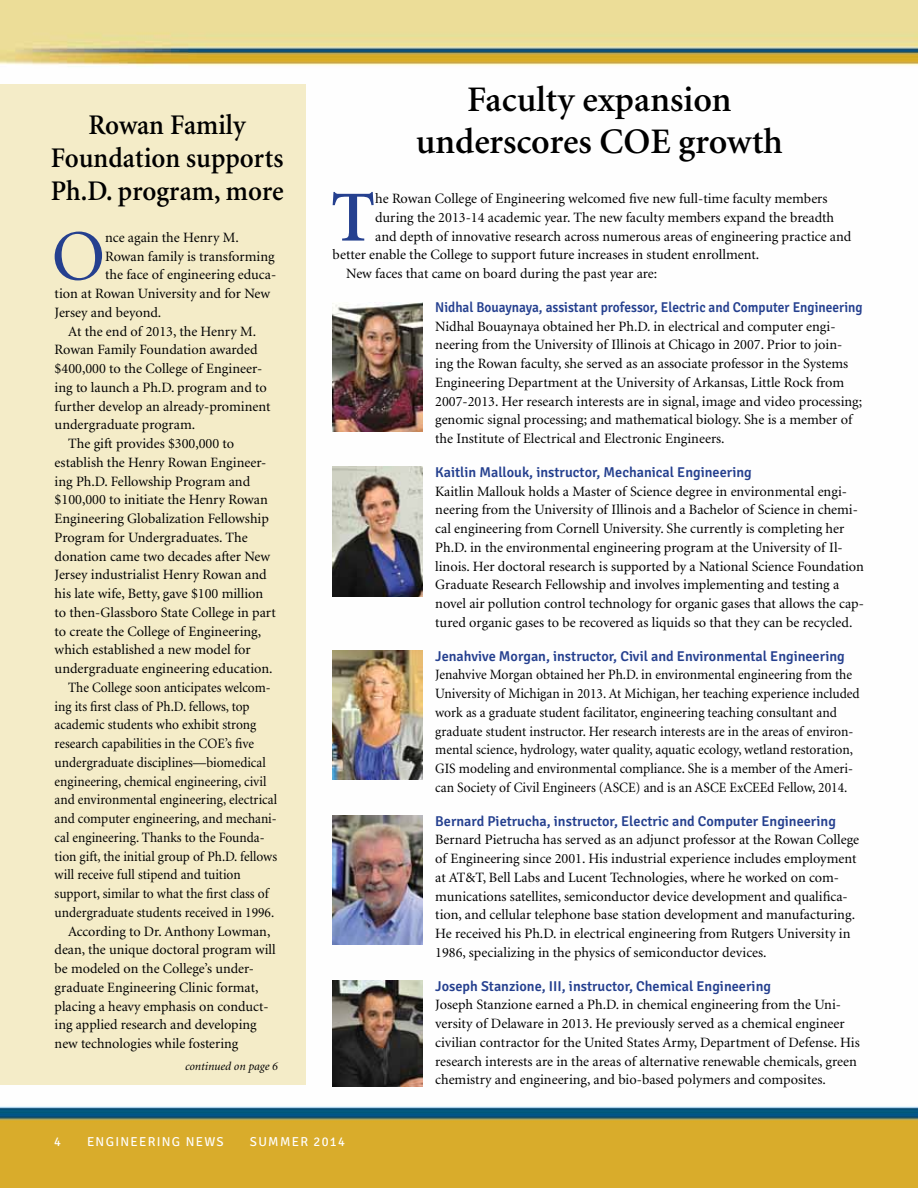
<style>
.page{position:relative;width:918px;height:1188px;background:#fff}
.page>*{position:absolute;margin:0;border:0;box-sizing:border-box;transform-origin:0 0}
.t1{font:72px "Minion";color:#25408f}
.t2{font:600 72px "Minion";color:#25408f}
.t3{font:600 36px/42px "Minion";color:#000;text-align:center}
.t4{font:600 28.5px/33px "Minion";color:#000;text-align:center;scale:.95 1}
.t5{font:14.25px/18.8px "Minion";color:#000}
.t6{font:14.25px/18.8px "Minion";color:#000;scale:.95 1}
.t7{font:14.25px "Minion";color:#000;scale:.94 1}
.t8{font:600 14.25px "Signika Negative";color:#25408f}
.t9{font:600 14.25px "Signika Negative";color:#25408f;scale:.94 1}
.t10{font:12.9px "Signika Negative";letter-spacing:.1em;color:#fff}
.t11{font:italic 12px "Minion";color:#000}
</style>
<div class="page">
<img style="left:0;top:0;width:918px;height:1188px">
<div style="left:0;top:84px;width:306px;height:1000px;background:#f4ecc8"></div>
<img style="left:333px;top:302px;width:89px;height:130px">
<img style="left:333px;top:467px;width:89px;height:129px">
<img style="left:333px;top:816px;width:89px;height:128px">
<img style="left:333px;top:981px;width:89px;height:105px">
<img style="left:333px;top:650px;width:89px;height:130px">
<h3 class="t4" style="left:51px;top:110px;width:247px">Rowan Family<br>Foundation supports<br>Ph.D. program, more</h3>
<h1 class="t1" style="left:52px;top:221px;width:55px">O</h1>
<p class="t5" style="left:105px;top:228px;width:135px">nce again the Henry M.</p>
<p class="t5" style="left:105px;top:247px;width:171px">Rowan family is transforming</p>
<p class="t5" style="left:105px;top:266px;width:173px">the face of engineering educa-</p>
<p class="t5" style="left:55px;top:285px;width:217px">tion at Rowan University and for New</p>
<p class="t5" style="left:55px;top:303px;width:108px">Jersey and beyond.</p>
<p class="t5" style="left:68px;top:322px;width:190px">At the end of 2013, the Henry M.</p>
<p class="t5" style="left:55px;top:341px;width:205px">Rowan Family Foundation awarded</p>
<p class="t5" style="left:55px;top:360px;width:209px">$400,000 to the College of Engineer-</p>
<p class="t5" style="left:55px;top:378px;width:214px">ing to launch a Ph.D. program and to</p>
<p class="t5" style="left:55px;top:397px;width:218px">further develop an already-prominent</p>
<p class="t5" style="left:55px;top:416px;width:142px">undergraduate program.</p>
<p class="t5" style="left:68px;top:435px;width:168px">The gift provides $300,000 to</p>
<p class="t5" style="left:55px;top:454px;width:213px">establish the Henry Rowan Engineer-</p>
<p class="t5" style="left:55px;top:472px;width:197px">ing Ph.D. Fellowship Program and</p>
<p class="t5" style="left:55px;top:491px;width:215px">$100,000 to initiate the Henry Rowan</p>
<p class="t5" style="left:55px;top:510px;width:216px">Engineering Globalization Fellowship</p>
<p class="t5" style="left:55px;top:529px;width:195px">Program for Undergraduates. The</p>
<p class="t5" style="left:55px;top:547px;width:217px">donation came two decades after New</p>
<p class="t5" style="left:55px;top:566px;width:213px">Jersey industrialist Henry Rowan and</p>
<p class="t5" style="left:55px;top:585px;width:210px">his late wife, Betty, gave $100 million</p>
<p class="t5" style="left:55px;top:604px;width:223px">to then-Glassboro State College in part</p>
<p class="t5" style="left:55px;top:622px;width:208px">to create the College of Engineering,</p>
<p class="t5" style="left:55px;top:641px;width:198px">which established a new model for</p>
<p class="t5" style="left:55px;top:660px;width:220px">undergraduate engineering education.</p>
<p class="t7" style="left:68px;top:680px;width:217px">The College soon anticipates welcom-</p>
<p class="t7" style="left:55px;top:699px;width:209px">ing its first class of Ph.D. fellows, top</p>
<p class="t7" style="left:55px;top:718px;width:216px">academic students who exhibit strong</p>
<p class="t7" style="left:55px;top:737px;width:214px">research capabilities in the COE’s five</p>
<p class="t7" style="left:55px;top:755px;width:226px">undergraduate disciplines—biomedical</p>
<p class="t7" style="left:55px;top:774px;width:227px">engineering, chemical engineering, civil</p>
<p class="t7" style="left:55px;top:793px;width:238px">and environmental engineering, electrical</p>
<p class="t7" style="left:55px;top:812px;width:238px">and computer engineering, and mechani-</p>
<p class="t7" style="left:55px;top:830px;width:225px">cal engineering. Thanks to the Founda-</p>
<p class="t7" style="left:55px;top:849px;width:238px">tion gift, the initial group of Ph.D. fellows</p>
<p class="t7" style="left:55px;top:868px;width:200px">will receive full stipend and tuition</p>
<p class="t7" style="left:55px;top:887px;width:229px">support, similar to what the first class of</p>
<p class="t7" style="left:55px;top:905px;width:235px">undergraduate students received in 1996.</p>
<p class="t5" style="left:68px;top:922px;width:204px">According to Dr. Anthony Lowman,</p>
<p class="t5" style="left:55px;top:941px;width:223px">dean, the unique doctoral program will</p>
<p class="t5" style="left:55px;top:960px;width:201px">be modeled on the College’s under-</p>
<p class="t5" style="left:55px;top:978px;width:205px">graduate Engineering Clinic format,</p>
<p class="t5" style="left:55px;top:997px;width:215px">placing a heavy emphasis on conduct-</p>
<p class="t5" style="left:55px;top:1016px;width:203px">ing applied research and developing</p>
<p class="t5" style="left:55px;top:1035px;width:185px">new technologies while fostering</p>
<p class="t11" style="left:185px;top:1060px;width:94px">continued on page 6</p>
<h2 class="t3" style="left:416px;top:79px;width:369px">Faculty expansion underscores COE growth</h2>
<h1 class="t2" style="left:331px;top:181px;width:46px">T</h1>
<p class="t5" style="left:375px;top:190px;width:454px">he Rowan College of Engineering welcomed five new full-time faculty members</p>
<p class="t5" style="left:375px;top:208px;width:461px">during the 2013-14 academic year. The new faculty members expand the breadth</p>
<p class="t5" style="left:375px;top:227px;width:478px">and depth of innovative research across numerous areas of engineering practice and</p>
<p class="t5" style="left:333px;top:246px;width:428px">better enable the College to support future increases in student enrollment.</p>
<p class="t5" style="left:346px;top:265px;width:313px">New faces that came on board during the past year are:</p>
<p class="t9" style="left:435px;top:299px;width:456px">Nidhal Bouaynaya, assistant professor, Electric and Computer Engineering</p>
<p class="t5" style="left:435px;top:317px;width:428px">Nidhal Bouaynaya obtained her Ph.D. in electrical and computer engi&shy;neering from the University of Illinois at Chicago in 2007. Prior to join&shy;ing the Rowan faculty, she served as an associate professor in the Systems Engineering Department at the University of Arkansas, Little Rock from 2007-2013. Her research interests are in signal, image and video processing; genomic signal processing; and mathematical biology. She is a member of the Institute of Electrical and Electronic Engineers.</p>
<p class="t8" style="left:435px;top:464px;width:318px">Kaitlin Mallouk, instructor, Mechanical Engineering</p>
<p class="t5" style="left:435px;top:482px;width:430px">Kaitlin Mallouk holds a Master of Science degree in environmental engi&shy;neering from the University of Illinois and a Bachelor of Science in chemi&shy;cal engineering from Cornell University. She currently is completing her Ph.D. in the environmental engineering program at the University of Il&shy;linois. Her doctoral research is supported by a National Science Foundation Graduate Research Fellowship and involves implementing and testing a novel air pollution control technology for organic gases that allows the cap&shy;tured organic gases to be recovered as liquids so that they can be recycled.</p>
<p class="t8" style="left:435px;top:648px;width:411px">Jenahvive Morgan, instructor, Civil and Environmental Engineering</p>
<p class="t6" style="left:435px;top:666px;width:448px">Jenahvive Morgan obtained her Ph.D. in environmental engineering from the University of Michigan in 2013. At Michigan, her teaching experience included work as a graduate student facilitator, engineering teaching consultant and graduate student instructor. Her research interests are in the areas of environ&shy;mental science, hydrology, water quality, aquatic ecology, wetland restoration, GIS modeling and environmental compliance. She is a member of the Ameri&shy;can Society of Civil Engineers (ASCE) and is an ASCE ExCEEd Fellow, 2014.</p>
<p class="t8" style="left:435px;top:812px;width:402px">Bernard Pietrucha, instructor, Electric and Computer Engineering</p>
<p class="t5" style="left:435px;top:831px;width:426px">Bernard Pietrucha has served as an adjunct professor at the Rowan College of Engineering since 2001. His industrial experience includes employment at AT&amp;T, Bell Labs and Lucent Technologies, where he worked on com&shy;munications satellites, semiconductor device development and qualifica&shy;tion, and cellular telephone base station development and manufacturing.<br>He received his Ph.D. in electrical engineering from Rutgers University in 1986, specializing in the physics of semiconductor devices.</p>
<p class="t8" style="left:435px;top:978px;width:337px">Joseph Stanzione, III, instructor, Chemical Engineering</p>
<p class="t5" style="left:435px;top:996px;width:426px">Joseph Stanzione earned a Ph.D. in chemical engineering from the Uni&shy;versity of Delaware in 2013. He previously served as a chemical engineer civilian contractor for the United States Army, Department of Defense. His research interests are in the areas of alternative renewable chemicals, green chemistry and engineering, and bio-based polymers and composites.</p>
<p class="t10" style="left:54px;top:1135px;width:8px">4</p>
<p class="t10" style="left:87px;top:1135px;width:138px">ENGINEERING NEWS</p>
<p class="t10" style="left:250px;top:1135px;width:97px">SUMMER 2014</p>
</div>
